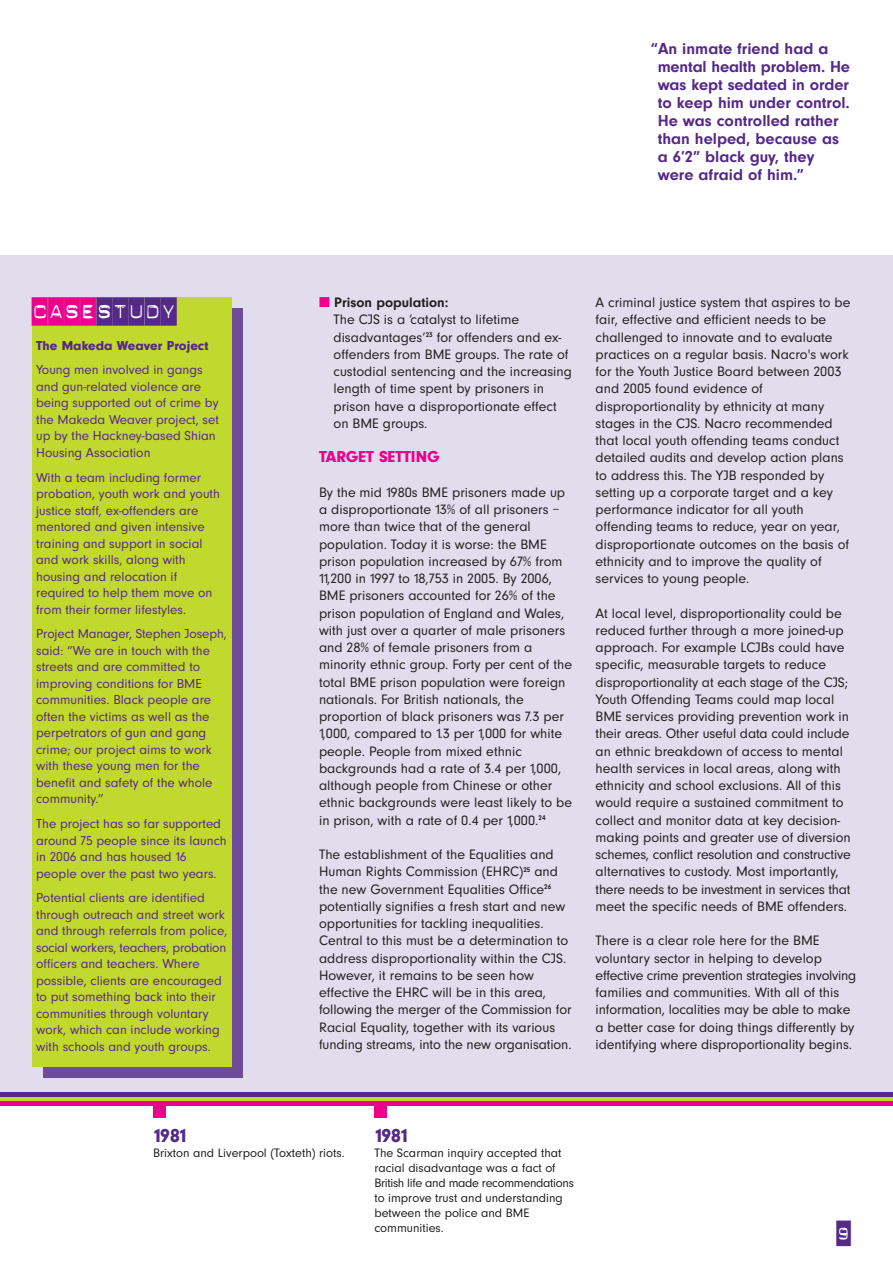
<style>
.page{position:relative;width:893px;height:1263px;background:#fff}
.page>*{position:absolute;margin:0;border:0;box-sizing:border-box;transform-origin:0 0}
.t1{font:28.35px "Dynamoe";color:#542988}
.t2{font:25.5px "Dynamoe";color:#542988}
.t3{font:900 19.5px "Neuzeit";letter-spacing:-.05em;color:#542988}
.t4{font:16.5px/18px "Neuzeit Bld";color:#542988}
.t5{font:900 16.5px "Neuzeit";color:#ec008c}
.t6{font:14.25px/17.2px "Neuzeit Rmn";color:#231f20}
.t7{font:14.25px "Neuzeit Bld";color:#231f20}
.t8{font:13.5px/16.5px "Neuzeit Rmn";color:#542988}
.t9{font:900 13.5px "Neuzeit";color:#542988}
.t10{font:12.75px/15px "Neuzeit Rmn";color:#231f20}
.s1{color:#ec008c}
</style>
<div class="page">
<div style="left:0;top:255px;width:892px;height:851px;background:#e2dded"></div>
<hr style="left:0;top:1093px;width:892px;height:4px;background:#542988">
<hr style="left:0;top:1097px;width:892px;height:4px;background:#c1d82f">
<div style="left:0;top:1101px;width:892px;height:5px;background:#ec008c"></div>
<div style="left:43px;top:308px;width:199px;height:770px;background:#6d4c99"></div>
<div style="left:32px;top:298px;width:200px;height:769px;background:#c1d82f"></div>
<div style="left:34px;top:299px;width:142px;height:24px;background:#fff"></div>
<div style="left:153px;top:1106px;width:13px;height:12px;background:#ec008c"></div>
<div style="left:374px;top:1106px;width:13px;height:12px;background:#ec008c"></div>
<p class="t4" style="left:657px;top:41px;width:194px;text-indent:-7px">“An inmate friend had a mental health problem. He was kept sedated in order to keep him under control.<br>He was controlled rather than helped, because as a 6’2” black guy, they were afraid of him.”</p>
<h1 class="t1" style="left:32px;top:297px;width:146px"><span class="s1">CASE</span>STUDY</h1>
<p class="t9" style="left:36px;top:340px;width:174px">The Makeda Weaver Project</p>
<p class="t8" style="left:36px;top:363px;width:184px">Young men involved in gangs and gun-related violence are being supported out of crime by the Makeda Weaver project, set up by the Hackney-based Shian<br>Housing Association</p>
<p class="t8" style="left:36px;top:470px;width:185px">With a team including former probation, youth work and youth justice staff, ex-offenders are mentored and given intensive training and support in social and work skills, along with housing and relocation if required to help them move on from their former lifestyles.</p>
<p class="t8" style="left:36px;top:627px;width:192px">Project Manager, Stephen Joseph, said: “We are in touch with the streets and are committed to improving conditions for BME communities. Black people are often the victims as well as the perpetrators of gun and gang crime; our project aims to work with these young men for the benefit and safety of the whole community.”</p>
<p class="t8" style="left:36px;top:817px;width:192px">The project has so far supported around 75 people since its launch in 2006 and has housed 16 people over the past two years.</p>
<p class="t8" style="left:36px;top:891px;width:193px">Potential clients are identified through outreach and street work and through referrals from police, social workers, teachers, probation officers and teachers. Where possible, clients are encouraged to put something back into their communities through voluntary work, which can include working with schools and youth groups.</p>
<p class="t7" style="left:319px;top:297px;width:131px"><span class="s1">■</span> Prison population:</p>
<p class="t6" style="left:333px;top:312px;width:240px">The CJS is a ‘catalyst to lifetime disadvantages’<sup>23</sup> for offenders and ex&shy;offenders from BME groups. The rate of custodial sentencing and the increasing length of time spent by prisoners in prison have a disproportionate effect on BME groups.</p>
<p class="t5" style="left:319px;top:451px;width:122px">TARGET SETTING</p>
<p class="t6" style="left:319px;top:485px;width:254px">By the mid 1980s BME prisoners made up a disproportionate 13% of all prisoners – more than twice that of the general population. Today it is worse: the BME prison population increased by 67% from 11,200 in 1997 to 18,753 in 2005. By 2006, BME prisoners accounted for 26% of the prison population of England and Wales, with just over a quarter of male prisoners and 28% of female prisoners from a minority ethnic group. Forty per cent of the total BME prison population were foreign nationals. For British nationals, the proportion of black prisoners was 7.3 per 1,000, compared to 1.3 per 1,000 for white people. People from mixed ethnic backgrounds had a rate of 3.4 per 1,000, although people from Chinese or other ethnic backgrounds were least likely to be in prison, with a rate of 0.4 per 1,000.<sup>24</sup></p>
<p class="t6" style="left:319px;top:847px;width:254px">The establishment of the Equalities and Human Rights Commission (EHRC)<sup>25</sup> and the new Government Equalities Office<sup>26 </sup>potentially signifies a fresh start and new opportunities for tackling inequalities.<br>Central to this must be a determination to address disproportionality within the CJS.<br>However, it remains to be seen how effective the EHRC will be in this area, following the merger of the Commission for Racial Equality, together with its various funding streams, into the new organisation.</p>
<p class="t6" style="left:595px;top:295px;width:256px">A criminal justice system that aspires to be fair, effective and efficient needs to be challenged to innovate and to evaluate practices on a regular basis. Nacro's work for the Youth Justice Board between 2003 and 2005 found evidence of disproportionality by ethnicity at many stages in the CJS. Nacro recommended that local youth offending teams conduct detailed audits and develop action plans to address this. The YJB responded by setting up a corporate target and a key performance indicator for all youth offending teams to reduce, year on year, disproportionate outcomes on the basis of ethnicity and to improve the quality of services to young people.</p>
<p class="t6" style="left:595px;top:606px;width:257px">At local level, disproportionality could be reduced further through a more joined-up approach. For example LCJBs could have specific, measurable targets to reduce disproportionality at each stage of the CJS; Youth Offending Teams could map local BME services providing prevention work in their areas. Other useful data could include an ethnic breakdown of access to mental health services in local areas, along with ethnicity and school exclusions. All of this would require a sustained commitment to collect and monitor data at key decision&shy;making points and greater use of diversion schemes, conflict resolution and constructive alternatives to custody. Most importantly, there needs to be investment in services that meet the specific needs of BME offenders.</p>
<p class="t6" style="left:595px;top:933px;width:262px">There is a clear role here for the BME voluntary sector in helping to develop effective crime prevention strategies involving families and communities. With all of this information, localities may be able to make a better case for doing things differently by identifying where disproportionality begins.</p>
<h3 class="t3" style="left:153px;top:1128px;width:35px">1981</h3>
<p class="t10" style="left:153px;top:1146px;width:193px">Brixton and Liverpool (Toxteth) riots.</p>
<h3 class="t3" style="left:374px;top:1128px;width:35px">1981</h3>
<p class="t10" style="left:374px;top:1146px;width:201px">The Scarman inquiry accepted that racial disadvantage was a fact of<br>British life and made recommendations to improve trust and understanding between the police and BME communities.</p>
<h2 class="t2" style="left:836px;top:1220px;width:16px">9</h2>
</div>
